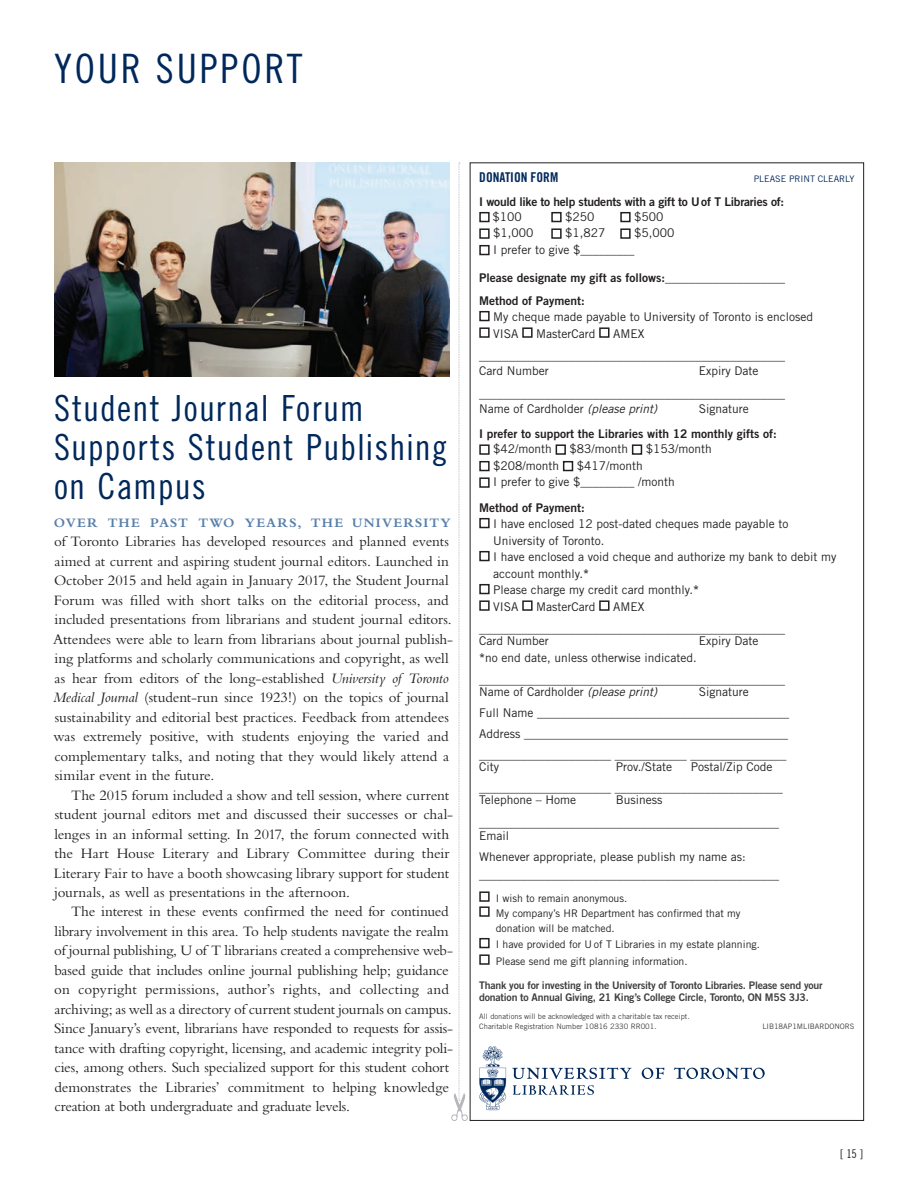
<style>
.page{position:relative;width:918px;height:1188px;background:#fff}
.page>*{position:absolute;margin:0;border:0;box-sizing:border-box;transform-origin:0 0}
.t1{font:40.5px "Trade Gothic LT Std Cn 18";letter-spacing:.07em;color:#00285b}
.t2{font:36px/39px "Trade Gothic LT Std Cn 18";letter-spacing:.03em;color:#00285b}
.t3{font:15px/19.5px "Bembo";letter-spacing:-.005em;color:#231f20}
.t4{font:700 13.5px "Bembo";letter-spacing:.085em;color:#5980aa}
.t5{font:13.5px "Trade Gothic LT Std Bd Cn 20";color:#00285b}
.t6{font:12px/16.5px "Trade Gothic LT Std";color:#231f20}
.t7{font:12px/22.5px "Trade Gothic LT Std Bd 2";color:#231f20}
.t8{font:12px "Trade Gothic LT Std Bd 2";letter-spacing:-.02em;color:#231f20}
.t9{font:12px "Trade Gothic LT Std Cn 18";color:#231f20}
.t10{font:10.5px/15px "Trade Gothic LT Std";color:#231f20}
.t11{font:10.5px/12px "Trade Gothic LT Std Bd 2";letter-spacing:-.02em;color:#3e3e3f}
.t12{font:9px "Trade Gothic LT Std";color:#00285b}
.t13{font:7.5px/10.5px "Trade Gothic LT Std";color:#3e3e3f}
.s1{font-style:italic}
.s2{font-family:"Trade Gothic LT Std Bd 2"}
</style>
<div class="page">
<div style="left:479px;top:212px;width:11px;height:10px;border:2px solid #231f20"></div>
<div style="left:551px;top:212px;width:11px;height:10px;border:2px solid #231f20"></div>
<div style="left:620px;top:212px;width:11px;height:10px;border:2px solid #231f20"></div>
<div style="left:479px;top:228px;width:11px;height:11px;border:2px solid #231f20"></div>
<div style="left:551px;top:228px;width:11px;height:11px;border:2px solid #231f20"></div>
<div style="left:620px;top:228px;width:11px;height:11px;border:2px solid #231f20"></div>
<div style="left:479px;top:245px;width:11px;height:10px;border:2px solid #231f20"></div>
<div style="left:479px;top:311px;width:11px;height:10px;border:2px solid #231f20"></div>
<div style="left:479px;top:327px;width:11px;height:11px;border:2px solid #231f20"></div>
<div style="left:522px;top:327px;width:11px;height:11px;border:2px solid #231f20"></div>
<div style="left:599px;top:327px;width:11px;height:11px;border:2px solid #231f20"></div>
<div style="left:479px;top:444px;width:11px;height:11px;border:2px solid #231f20"></div>
<div style="left:556px;top:444px;width:10px;height:11px;border:2px solid #231f20"></div>
<div style="left:632px;top:444px;width:10px;height:11px;border:2px solid #231f20"></div>
<div style="left:479px;top:461px;width:11px;height:10px;border:2px solid #231f20"></div>
<div style="left:563px;top:461px;width:10px;height:10px;border:2px solid #231f20"></div>
<div style="left:479px;top:477px;width:11px;height:11px;border:2px solid #231f20"></div>
<div style="left:479px;top:518px;width:11px;height:10px;border:2px solid #231f20"></div>
<div style="left:479px;top:551px;width:11px;height:10px;border:2px solid #231f20"></div>
<div style="left:479px;top:584px;width:11px;height:10px;border:2px solid #231f20"></div>
<div style="left:479px;top:600px;width:11px;height:11px;border:2px solid #231f20"></div>
<div style="left:522px;top:600px;width:11px;height:11px;border:2px solid #231f20"></div>
<div style="left:599px;top:600px;width:11px;height:11px;border:2px solid #231f20"></div>
<div style="left:479px;top:891px;width:11px;height:11px;border:2px solid #231f20"></div>
<div style="left:479px;top:906px;width:11px;height:11px;border:2px solid #231f20"></div>
<div style="left:479px;top:938px;width:11px;height:10px;border:2px solid #231f20"></div>
<div style="left:479px;top:954px;width:11px;height:11px;border:2px solid #231f20"></div>
<svg style="left:451px;top:163px;width:17px;height:958px"></svg>
<img style="left:54px;top:162px;width:396px;height:214px">
<svg style="left:479px;top:1046px;width:286px;height:64px"></svg>
<h1 class="t1" style="left:54px;top:45px;width:250px">YOUR SUPPORT</h1>
<h2 class="t2" style="left:54px;top:388px;width:395px">Student Journal Forum<br>Supports Student Publishing on Campus</h2>
<p class="t4" style="left:54px;top:515px;width:398px">OVER THE PAST TWO YEARS, THE UNIVERSITY</p>
<p class="t3" style="left:53px;top:531px;width:402px">of Toronto Libraries has developed resources and planned events aimed at current and aspiring student journal editors. Launched in October 2015 and held again in January 2017, the Student Journal Forum was filled with short talks on the editorial process, and included presentations from librarians and student journal editors.<br>Attendees were able to learn from librarians about journal publish&shy;ing platforms and scholarly communications and copyright, as well as hear from editors of the long-established <span class="s1">University of Toronto Medical Journal</span> (student-run since 1923!) on the topics of journal sustainability and editorial best practices. Feedback from attendees was extremely positive, with students enjoying the varied and complementary talks, and noting that they would likely attend a similar event in the future.</p>
<p class="t3" style="left:54px;top:785px;width:401px;text-indent:17px">The 2015 forum included a show and tell session, where current student journal editors met and discussed their successes or chal&shy;lenges in an informal setting. In 2017, the forum connected with the Hart House Literary and Library Committee during their Literary Fair to have a booth showcasing library support for student journals, as well as presentations in the afternoon.</p>
<p class="t3" style="left:54px;top:902px;width:400px;text-indent:17px">The interest in these events confirmed the need for continued library involvement in this area. To help students navigate the realm of journal publishing, U of T librarians created a comprehensive web&shy;based guide that includes online journal publishing help; guidance on copyright permissions, author’s rights, and collecting and archiving; as well as a directory of current student journals on campus.<br>Since January’s event, librarians have responded to requests for assis&shy;tance with drafting copyright, licensing, and academic integrity poli&shy;cies, among others. Such specialized support for this student cohort demonstrates the Libraries’ commitment to helping knowledge creation at both undergraduate and graduate levels.</p>
<p class="t5" style="left:479px;top:169px;width:8px">DONA</p>
<p class="t5" style="left:505px;top:169px;width:55px">TION FORM</p>
<p class="t12" style="left:754px;top:173px;width:102px">Please Print Clearly</p>
<p class="t8" style="left:479px;top:194px;width:306px">I would like to help students with a gift to Uof T Libraries of:</p>
<p class="t6" style="left:493px;top:208px;width:31px">$100</p>
<p class="t6" style="left:565px;top:208px;width:31px">$250</p>
<p class="t6" style="left:634px;top:208px;width:31px">$500</p>
<p class="t6" style="left:493px;top:225px;width:42px">$1,000</p>
<p class="t6" style="left:565px;top:225px;width:42px">$1,827</p>
<p class="t6" style="left:493px;top:225px;width:183px;text-indent:141px">$5,000<br>I prefer to give $_________</p>
<p class="t7" style="left:479px;top:267px;width:307px">Please designate my gift as follows:____________________<br>Method of Payment:</p>
<p class="t6" style="left:493px;top:309px;width:321px">My cheque made payable to University of Toronto is enclosed<br>VISA</p>
<p class="t6" style="left:536px;top:325px;width:61px">MasterCard</p>
<p class="t6" style="left:479px;top:322px;width:307px;line-height:22.5px;text-align:center">AMEX ___________________________________________________</p>
<p class="t6" style="left:479px;top:363px;width:71px">Card N umber</p>
<p class="t6" style="left:479px;top:360px;width:307px;line-height:22.5px;text-indent:220px">Expiry Date ___________________________________________________</p>
<p class="t6" style="left:479px;top:400px;width:179px">N ame of Cardholder <span class="s1">(please print)</span></p>
<p class="t6" style="left:699px;top:400px;width:52px">Signature</p>
<p class="t7" style="left:479px;top:423px;width:299px">I prefer to support the Libraries with 12 monthly gifts of:</p>
<p class="t6" style="left:493px;top:441px;width:60px">$42/month</p>
<p class="t6" style="left:570px;top:441px;width:60px">$83/month</p>
<p class="t6" style="left:646px;top:441px;width:67px">$153/month</p>
<p class="t6" style="left:493px;top:457px;width:67px">$208/month</p>
<p class="t6" style="left:493px;top:457px;width:183px;text-indent:84px">$417/month<br>I prefer to give $_________ /month</p>
<p class="t7" style="left:479px;top:496px;width:107px">Method of Payment:</p>
<p class="t6" style="left:493px;top:516px;width:345px">I have enclosed 12 post-dated cheques made payable to University of Toronto.<br>I have enclosed a void cheque and authorize my bank to debit my account monthly.<span class="s2">*<br></span>Please charge my credit card monthly.<span class="s2">*<br></span>VISA</p>
<p class="t6" style="left:536px;top:598px;width:61px">MasterCard</p>
<p class="t6" style="left:479px;top:595px;width:307px;line-height:22.5px;text-align:center">AMEX ___________________________________________________</p>
<p class="t6" style="left:479px;top:633px;width:71px">Card N umber</p>
<p class="t6" style="left:699px;top:633px;width:61px">Expiry Date</p>
<p class="t6" style="left:479px;top:646px;width:307px;line-height:22.5px"><span class="s2">*</span>no end date, unless otherwise indicated. ___________________________________________________</p>
<p class="t6" style="left:479px;top:684px;width:179px">N ame of Cardholder <span class="s1">(please print)</span></p>
<p class="t6" style="left:479px;top:681px;width:311px;line-height:21px;text-indent:220px">Signature<br>Full N ame __________________________________________ Address ____________________________________________ ______________________ ____________ ________________</p>
<p class="t6" style="left:479px;top:759px;width:21px">City</p>
<p class="t6" style="left:616px;top:759px;width:58px">Prov./State</p>
<p class="t6" style="left:479px;top:756px;width:305px;line-height:21px;text-indent:212px">Postal/Zip Code ______________________ ____________________________</p>
<p class="t6" style="left:479px;top:792px;width:98px">Telephone – Home</p>
<p class="t6" style="left:479px;top:789px;width:301px;line-height:22.5px;text-indent:136px">Business __________________________________________________</p>
<p class="t6" style="left:479px;top:825px;width:268px;line-height:21px">Email<br>Whenever appropriate, please publish my name as:</p>
<p class="t6" style="left:479px;top:867px;width:301px">__________________________________________________</p>
<p class="t10" style="left:496px;top:890px;width:246px;text-indent:-6px">I wish to remain anonymous.<br>My company’s HR Department has confirmed that my donation will be matched.</p>
<p class="t10" style="left:496px;top:936px;width:266px;line-height:16.5px">I have provided for U of T Libraries in my estate planning.<br>Please send me gift planning information.</p>
<p class="t11" style="left:479px;top:979px;width:345px">Thank you for investing in the University of Toronto Libraries. Please send your donation to Annual Giving, 21 King’s College Circle, Toronto, ON M5S 3J3.</p>
<p class="t13" style="left:479px;top:1011px;width:212px">All donations will be acknowledged with a charitable tax receipt.<br>Charitable Registration N umber 10816 2330 RR001.</p>
<p class="t13" style="left:762px;top:1021px;width:88px">LI B18AP1MLI BARDONORS</p>
<p class="t9" style="left:840px;top:1147px;width:25px">[ 15 ]</p>
</div>
